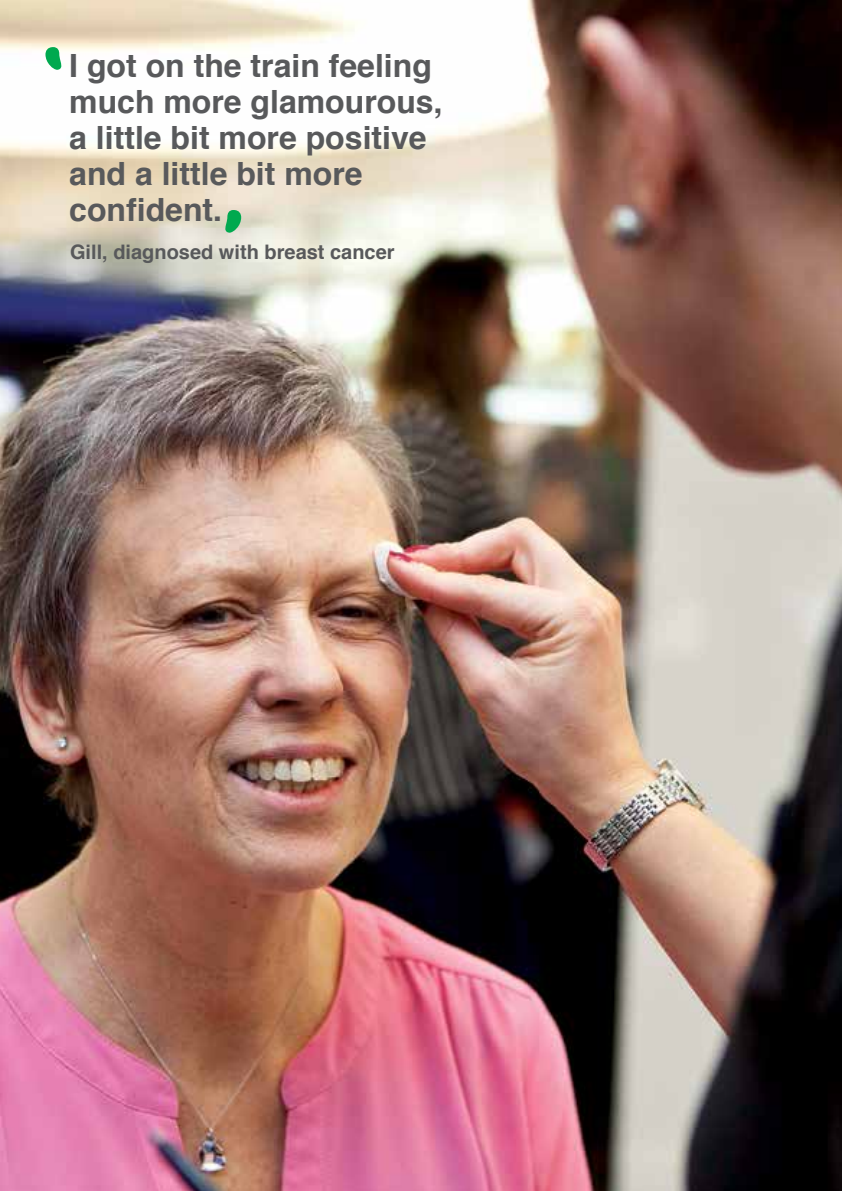
<style>
.page{position:relative;width:842px;height:1191px;background:#fff}
.page>*{position:absolute;margin:0;border:0;box-sizing:border-box;transform-origin:0 0}
.t1{font:72px "Macmillan";color:#00a94f}
.t2{font:700 32px/36px "Helvetica";color:#58595b}
.t3{font:700 20px "Helvetica";color:#58595b}
</style>
<div class="page">
<img style="left:0;top:0;width:842px;height:1191px">
<svg style="left:45px;top:47px;width:16px;height:23px"></svg>
<p class="t2" style="left:69px;top:49px;width:375px">I got on the train feeling much more glamourous, a little bit more positive and a little bit more confident.</p>
<p class="t3" style="left:70px;top:235px;width:326px">Gill, diagnosed with breast cancer</p>
<h1 class="t1" style="left:224px;top:189px;width:20px">’</h1>
</div>
